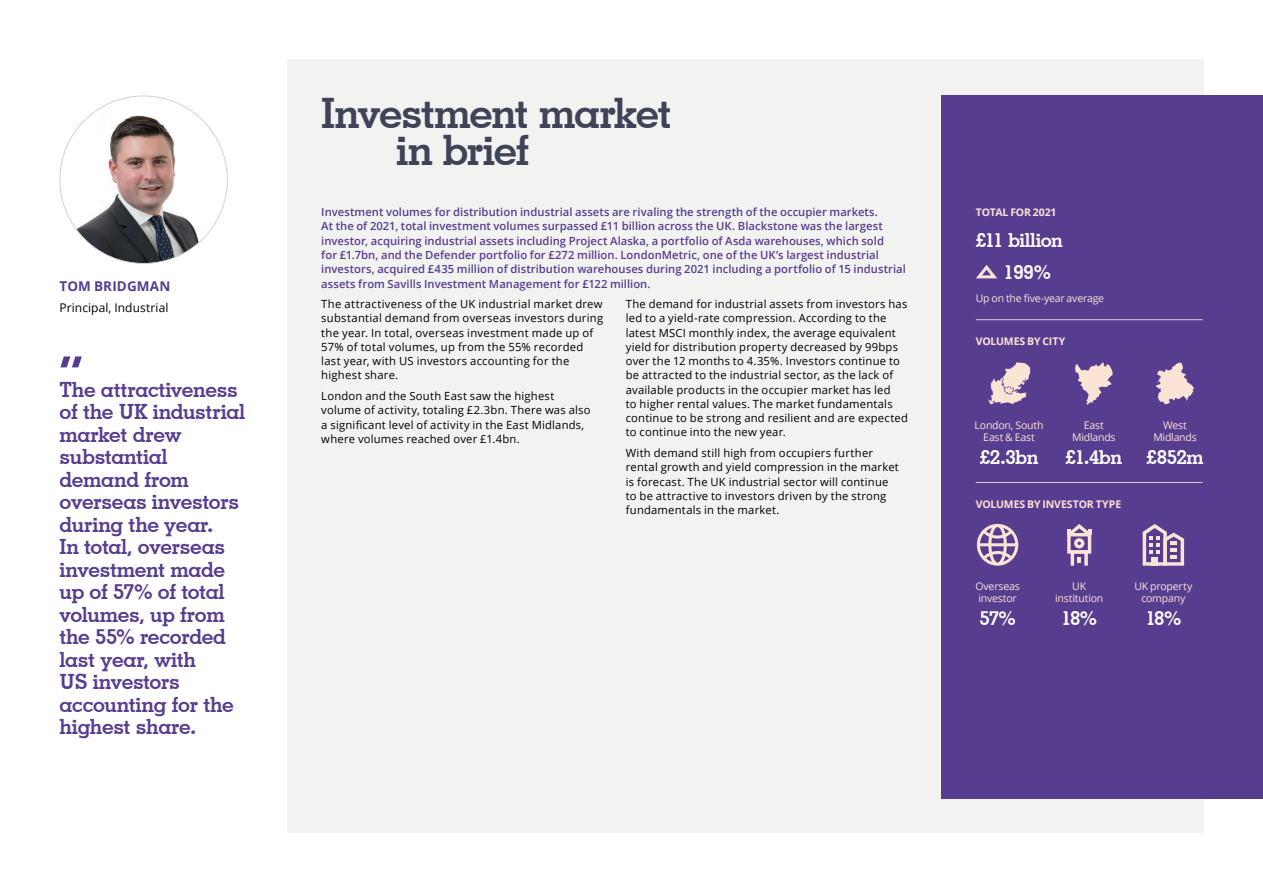
<style>
.page{position:relative;width:1263px;height:893px;background:#fff}
.page>*{position:absolute;margin:0;border:0;box-sizing:border-box;transform-origin:0 0}
.t1{font:700 52.5px "Geometric Slab 703 BT";color:#573d90}
.t2{font:700 42px/37.5px "Geometric Slab 703 BT";letter-spacing:-.03em;color:#3e4357}
.t3{font:700 21px/22.5px "Geometric Slab 703 BT";letter-spacing:-.02em;color:#573d90}
.t4{font:700 19.5px/32px "Geometric Slab 703 BT";letter-spacing:-.025em;color:#fff}
.t5{font:700 13.5px "Open Sans";letter-spacing:.005em;color:#573d90}
.t6{font:12px "Open Sans";letter-spacing:.005em;color:#000}
.t7{font:11.25px/14.2px "Open Sans";letter-spacing:.02em;color:#000}
.t8{font:600 11.25px/14.2px "Open Sans";letter-spacing:.005em;color:#573d90}
.t9{font:10.5px/12px "Open Sans";letter-spacing:-.02em;color:#fbe3d5;text-align:center}
.t10{font:700 10.5px "Open Sans";letter-spacing:-.015em;color:#fbe3d5}
</style>
<div class="page">
<div style="left:287px;top:60px;width:916px;height:773px;background:#f2f2f1"></div>
<div style="left:942px;top:96px;width:321px;height:703px;background:#573d90"></div>
<img style="left:72px;top:104px;width:145px;height:159px">
<hr style="left:976px;top:319px;width:227px;height:1px;background:#d3d3cf">
<hr style="left:976px;top:482px;width:227px;height:1px;background:#d3d3cf">
<svg style="left:976px;top:265px;width:21px;height:14px"></svg>
<svg style="left:1143px;top:524px;width:41px;height:42px"></svg>
<svg style="left:977px;top:524px;width:41px;height:42px"></svg>
<svg style="left:1075px;top:362px;width:38px;height:43px"></svg>
<svg style="left:988px;top:362px;width:42px;height:42px"></svg>
<svg style="left:1067px;top:524px;width:24px;height:42px"></svg>
<svg style="left:1156px;top:362px;width:38px;height:43px"></svg>
<p class="t5" style="left:60px;top:277px;width:112px">TOM BRIDGMAN</p>
<p class="t6" style="left:60px;top:299px;width:110px">Principal, Industrial</p>
<h1 class="t1" style="left:60px;top:344px;width:25px">“</h1>
<p class="t3" style="left:60px;top:378px;width:187px">The attractiveness of the UK industrial market drew substantial demand from overseas investors during the year.<br>In total, overseas investment made up of 57% of total volumes, up from the 55% recorded last year, with<br>US investors accounting for the highest share.</p>
<h2 class="t2" style="left:396px;top:94px;width:277px;text-indent:-75px">Investment market in brief</h2>
<p class="t8" style="left:321px;top:205px;width:586px">Investment volumes for distribution industrial assets are rivaling the strength of the occupier markets.<br>At the of 2021, total investment volumes surpassed £11 billion across the UK. Blackstone was the largest investor, acquiring industrial assets including Project Alaska, a portfolio of Asda warehouses, which sold<br>for £1.7bn, and the Defender portfolio for £272 million. LondonMetric, one of the UK’s largest industrial investors, acquired £435 million of distribution warehouses during 2021 including a portfolio of 15 industrial assets from Savills Investment Management for £122 million.</p>
<p class="t7" style="left:321px;top:297px;width:283px">The attractiveness of the UK industrial market drew substantial demand from overseas investors during the year. In total, overseas investment made up of 57% of total volumes, up from the 55% recorded last year, with US investors accounting for the highest share.</p>
<p class="t7" style="left:321px;top:389px;width:271px">London and the South East saw the highest volume of activity, totaling £2.3bn. There was also a significant level of activity in the East Midlands, where volumes reached over £1.4bn.</p>
<p class="t7" style="left:626px;top:297px;width:284px">The demand for industrial assets from investors has led to a yield-rate compression. According to the latest MSCI monthly index, the average equivalent yield for distribution property decreased by 99bps over the 12 months to 4.35%. Investors continue to be attracted to the industrial sector, as the lack of available products in the occupier market has led<br>to higher rental values. The market fundamentals continue to be strong and resilient and are expected to continue into the new year.</p>
<p class="t7" style="left:626px;top:446px;width:275px">With demand still high from occupiers further rental growth and yield compression in the market is forecast. The UK industrial sector will continue to be attractive to investors driven by the strong fundamentals in the market.</p>
<p class="t10" style="left:976px;top:204px;width:82px">TOTAL FOR 2021</p>
<h3 class="t4" style="left:1003px;top:224px;width:61px;text-indent:-28px">£11 billion<br>199%</h3>
<p class="t9" style="left:976px;top:292px;width:130px">Up on the five-year average</p>
<p class="t10" style="left:976px;top:334px;width:91px">VOLUMES BY CITY</p>
<p class="t9" style="left:974px;top:419px;width:70px">London, South<br>East &amp; East</p>
<h3 class="t4" style="left:980px;top:441px;width:60px">£2.3bn</h3>
<p class="t9" style="left:1072px;top:419px;width:45px">East<br>Midlands</p>
<h3 class="t4" style="left:1065px;top:441px;width:58px">£1.4bn</h3>
<p class="t10" style="left:976px;top:497px;width:147px">VOLUMES BY INVESTOR TYPE</p>
<p class="t9" style="left:1153px;top:419px;width:45px">West<br>Midlands</p>
<h3 class="t4" style="left:1146px;top:441px;width:59px">£852m</h3>
<p class="t9" style="left:975px;top:580px;width:46px;text-align:left">Overseas investor</p>
<h3 class="t4" style="left:979px;top:602px;width:38px">57%</h3>
<p class="t9" style="left:1055px;top:580px;width:50px">UK institution</p>
<h3 class="t4" style="left:1061px;top:602px;width:37px">18%</h3>
<p class="t9" style="left:1134px;top:580px;width:59px">UK property company</p>
<h3 class="t4" style="left:1145px;top:602px;width:37px">18%</h3>
</div>
